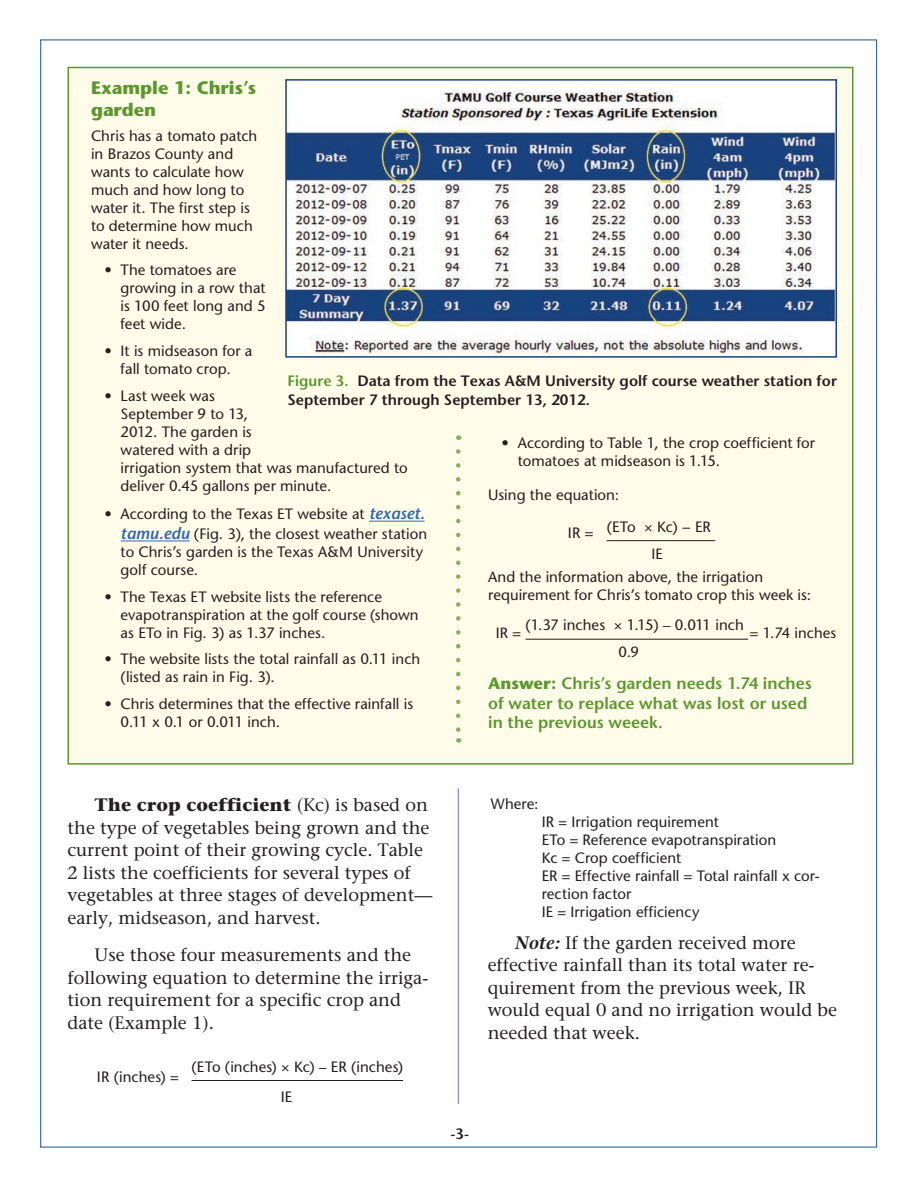
<style>
.page{position:relative;width:918px;height:1188px;background:#fff}
.page>*{position:absolute;margin:0;border:0;box-sizing:border-box;transform-origin:0 0}
.Paragraf_indent{font:18px/22.5px "Stone Serif";color:#231f20}
.Examples_bold_Title{font:700 18px/21.6px "Stone Sans";color:#5c9731}
.Answers{font:600 16.5px/19.8px "Stone Sans";color:#5c9731}
.Bullet_indents{font:15px/18px "Stone Sans";color:#231f20}
.Examples_text{font:15px/18px "Stone Sans";color:#231f20}
.Table_text{font:15px/18px "Stone Sans";letter-spacing:.005em;color:#231f20}
.t1{font:600 15px/19.5px "Stone Sans";color:#231f20}
.Formula_Text_with_NO{font:15px/30px "Stone Sans";color:#231f20}
.Formula_Text_with_ru{font:15px "Stone Sans";color:#231f20}
.Examples_text-2{font:14.85px "Stone Sans";color:#231f20}
.Bottom_forumla_numbe{font:14.85px "Stone Sans";color:#231f20}
.s1{font-weight:600;font-style:italic;font-size:16.5px;color:#2e67b2}
.s2{color:#5c9731}
.s3{font-weight:700}
.s4{font-weight:600;font-style:italic}
</style>
<div class="page">
<hr style="left:192px;top:1080px;width:211px;height:1px;background:#231f20">
<hr style="left:458px;top:788px;width:1px;height:316px;background:#6f86c3">
<div style="left:68px;top:67px;width:785px;height:698px;background:#fffde9;border:2px solid #5c9731"></div>
<hr style="left:369px;top:521px;width:56px;height:1px;background:#2e67b2">
<hr style="left:121px;top:541px;width:69px;height:1px;background:#2e67b2">
<img style="left:288px;top:82px;width:546px;height:273px">
<div style="left:285px;top:79px;width:552px;height:279px;border:2px solid #17437f"></div>
<svg style="left:456px;top:451px;width:4px;height:292px"></svg>
<hr style="left:607px;top:540px;width:108px;height:1px;background:#231f20">
<hr style="left:526px;top:639px;width:222px;height:1px;background:#231f20">
<p class="Examples_bold_Title" style="left:91px;top:77px;width:167px">Example 1: Chris’s garden</p>
<p class="Examples_text" style="left:91px;top:126px;width:168px">Chris has a tomato patch in Brazos County and wants to calculate how much and how long to water it. The first step is to determine how much water it needs.</p>
<p class="Bullet_indents" style="left:121px;top:261px;width:147px;text-indent:-16px">• The tomatoes are growing in a row that is 100 feet long and 5 feet wide.</p>
<p class="Bullet_indents" style="left:105px;top:342px;width:149px;text-align:center">• It is midseason for a fall tomato crop.</p>
<p class="Bullet_indents" style="left:121px;top:386px;width:289px;text-indent:-16px">• Last week was<br>September 9 to 13,<br>2012. The garden is<br>watered with a drip<br>irrigation system that was manufactured to deliver 0.45 gallons per minute.</p>
<p class="Bullet_indents" style="left:105px;top:504px;width:324px;line-height:19.8px;text-align:right">• According to the Texas ET website at <span class="s1">texaset. tamu.edu</span> (Fig. 3), the closest weather station</p>
<p class="Bullet_indents" style="left:121px;top:543px;width:304px">to Chris’s garden is the Texas A&amp;M University golf course.</p>
<p class="Bullet_indents" style="left:121px;top:587px;width:300px;text-indent:-16px">• The Texas ET website lists the reference evapotranspiration at the golf course (shown as ETo in Fig. 3) as 1.37 inches.</p>
<p class="Bullet_indents" style="left:121px;top:650px;width:301px;text-indent:-16px">• The website lists the total rainfall as 0.11 inch (listed as rain in Fig. 3).</p>
<p class="Bullet_indents" style="left:121px;top:694px;width:294px;text-indent:-16px">• Chris determines that the effective rainfall is<br>0.11 x 0.1 or 0.011 inch.</p>
<p class="t1" style="left:288px;top:370px;width:551px"><span class="s2">Figure 3.</span> Data from the Texas A&amp;M University golf course weather station for<br>September 7 through September 13, 2012.</p>
<p class="Bullet_indents" style="left:518px;top:434px;width:299px;text-indent:-16px">• According to Table 1, the crop coefficient for tomatoes at midseason is 1.15.</p>
<p class="Examples_text" style="left:488px;top:486px;width:132px">Using the equation:</p>
<p class="Formula_Text_with_ru" style="left:607px;top:517px;width:106px">(ETo × Kc) − ER</p>
<p class="Bottom_forumla_numbe" style="left:651px;top:544px;width:13px">IE</p>
<p class="Examples_text" style="left:488px;top:568px;width:325px">And the information above, the irrigation requirement for Chris’s tomato crop this week is:</p>
<p class="Formula_Text_with_NO" style="left:568px;top:518px;width:27px">IR =</p>
<p class="Formula_Text_with_ru" style="left:526px;top:616px;width:220px">(1.37 inches × 1.15) – 0.011 inch</p>
<p class="Bottom_forumla_numbe" style="left:618px;top:643px;width:22px">0.9</p>
<p class="Examples_text-2" style="left:496px;top:624px;width:27px">IR =</p>
<p class="Examples_text-2" style="left:750px;top:624px;width:88px">= 1.74 inches</p>
<p class="Answers" style="left:488px;top:673px;width:325px"><span class="s3">Answer:</span> Chris’s garden needs 1.74 inches of water to replace what was lost or used in the previous weeek.</p>
<p class="Paragraf_indent" style="left:68px;top:794px;width:366px;text-indent:27px"><span class="s3">The crop coefficient</span> (Kc) is based on the type of vegetables being grown and the current point of their growing cycle. Table 2 lists the coefficients for several types of vegetables at three stages of development— early, midseason, and harvest.</p>
<p class="Paragraf_indent" style="left:68px;top:944px;width:362px;text-indent:27px">Use those four measurements and the following equation to determine the irriga&shy;tion requirement for a specific crop and date (Example 1).</p>
<p class="Formula_Text_with_NO" style="left:97px;top:1062px;width:83px">IR (inches) =</p>
<p class="Formula_Text_with_NO" style="left:281px;top:1051px;width:124px;text-indent:-89px">(ETo (inches) × Kc) – ER (inches)<br>IE</p>
<p class="t1" style="left:450px;top:1124px;width:20px">-3-</p>
<p class="Table_text" style="left:491px;top:795px;width:49px">Where:</p>
<p class="Table_text" style="left:542px;top:813px;width:279px">IR = Irrigation requirement<br>ETo = Reference evapotranspiration<br>Kc = Crop coefficient<br>ER = Effective rainfall = Total rainfall x cor&shy;rection factor<br>IE = Irrigation efficiency</p>
<p class="Paragraf_indent" style="left:488px;top:931px;width:351px;text-indent:27px"><span class="s4">Note:</span> If the garden received more effective rainfall than its total water re&shy;quirement from the previous week, IR would equal 0 and no irrigation would be needed that week.</p>
</div>
